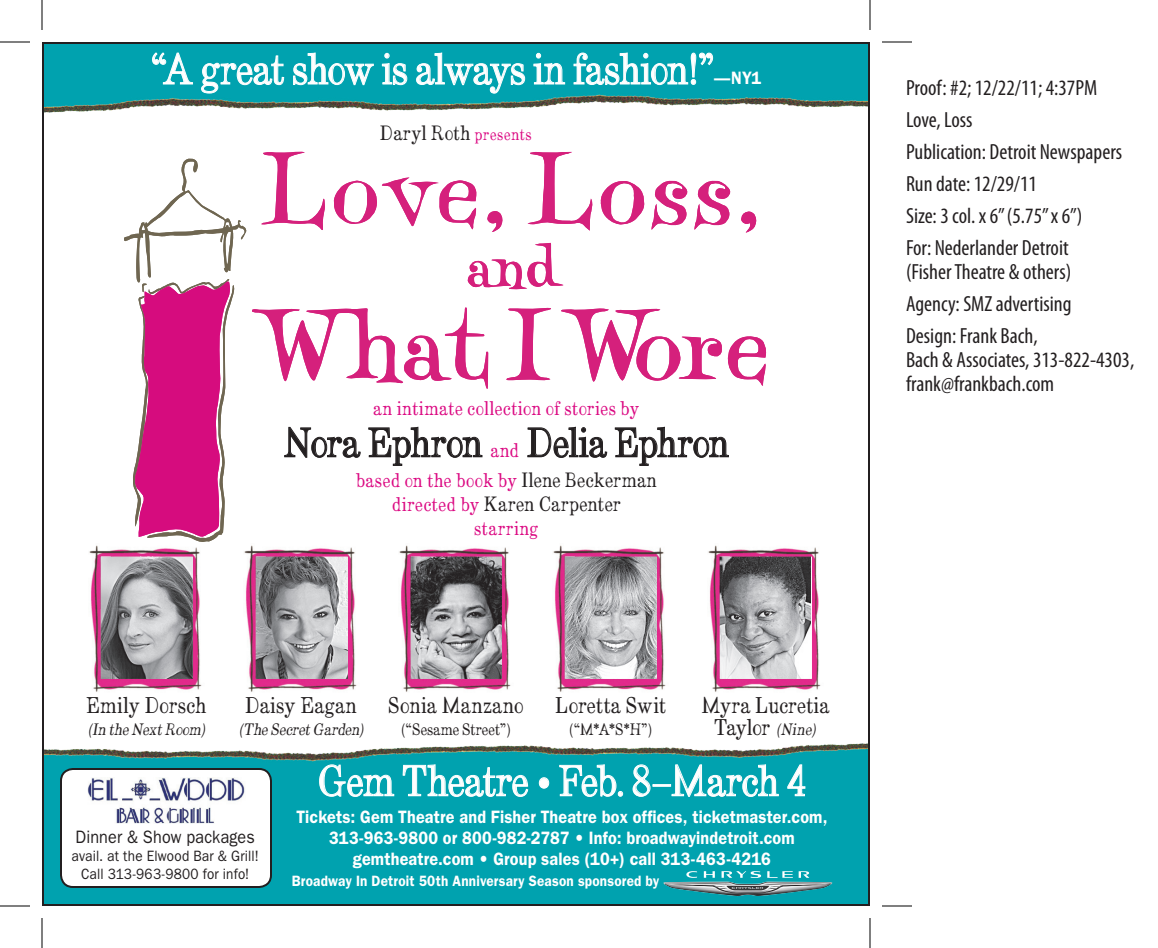
<style>
.page{position:relative;width:1158px;height:948px;background:#fff}
.page>*{position:absolute;margin:0;border:0;box-sizing:border-box;transform-origin:0 0}
.t1{font:700 42px "Artefact";letter-spacing:-.005em;color:#fff;scale:.9 1}
.t2{font:700 40px "Artefact";letter-spacing:-.005em;color:#231f20;scale:.9 1}
.t3{font:condensed 22px/32px "Myriad Pro";color:#231f20}
.t4{font:700 22px/22px "Artefact";letter-spacing:.03em;color:#231f20;text-align:center;scale:.9 1}
.t5{font:700 20px "Artefact";letter-spacing:.03em;color:#231f20;scale:.9 1}
.t6{font:700 19px "Artefact";letter-spacing:.04em;color:#db0982;scale:.9 1}
.t7{font:600 18px/21px "Franklin Gothic";letter-spacing:.01em;color:#fff;text-align:center;scale:.9 1}
.t8{font:18px "Franklin Gothic";letter-spacing:.01em;color:#231f20;scale:.9 1}
.t9{font:italic 700 16px "Artefact";color:#231f20;scale:.9 1}
.t10{font:700 16px "Artefact";letter-spacing:.015em;color:#231f20;scale:.9 1}
.t11{font:15px/18px "Franklin Gothic";letter-spacing:.015em;color:#231f20;text-align:center;scale:.9 1}
.t12{font:600 15px "Franklin Gothic";letter-spacing:.015em;color:#fff;scale:.9 1}
.s1{font-size:16px;color:#db0982}
.s2{font-size:19px;color:#db0982}
.s3{font-size:20px;color:#231f20}
.s4{font-style:italic;font-size:16px}
</style>
<div class="page">
<img style="left:45px;top:45px;width:822px;height:68px">
<img style="left:45px;top:743px;width:822px;height:160px">
<div style="left:61px;top:769px;width:210px;height:118px;background:#fff;border-radius:12px"></div>
<div style="left:60px;top:768px;width:212px;height:120px;border:2px solid #231f20;border-radius:12px"></div>
<img style="left:87px;top:777px;width:158px;height:47px">
<svg style="left:124px;top:151px;width:643px;height:391px"></svg>
<svg style="left:152px;top:52px;width:41px;height:32px"></svg>
<svg style="left:201px;top:56px;width:83px;height:37px;background:#31b4be"></svg>
<svg style="left:293px;top:53px;width:81px;height:32px;background:#34b4bf"></svg>
<svg style="left:382px;top:53px;width:25px;height:32px"></svg>
<svg style="left:416px;top:53px;width:109px;height:40px;background:#2cb1bc"></svg>
<svg style="left:534px;top:53px;width:31px;height:31px"></svg>
<svg style="left:574px;top:53px;width:139px;height:32px;background:#36b5bf"></svg>
<img style="left:89px;top:545px;width:113px;height:147px">
<img style="left:244px;top:545px;width:113px;height:147px">
<img style="left:399px;top:545px;width:112px;height:147px">
<img style="left:553px;top:545px;width:113px;height:147px">
<img style="left:708px;top:545px;width:113px;height:147px">
<svg style="left:319px;top:765px;width:75px;height:32px;background:#33b4be"></svg>
<svg style="left:403px;top:764px;width:125px;height:33px;background:#34b4bf"></svg>
<div style="left:539px;top:778px;width:10px;height:10px;border:1px solid #fff;border-radius:50%"></div>
<svg style="left:559px;top:764px;width:64px;height:33px;background:#35b5bf"></svg>
<svg style="left:633px;top:764px;width:146px;height:33px;background:#30b3be"></svg>
<svg style="left:788px;top:765px;width:17px;height:31px"></svg>
<img style="left:663px;top:882px;width:170px;height:14px">
<svg style="left:767px;top:871px;width:26px;height:7px"></svg>
<svg style="left:704px;top:871px;width:11px;height:7px"></svg>
<svg style="left:722px;top:871px;width:39px;height:7px"></svg>
<svg style="left:686px;top:871px;width:11px;height:7px"></svg>
<svg style="left:799px;top:871px;width:10px;height:7px"></svg>
<hr style="left:0;top:42px;width:30px;height:1px;background:#000">
<hr style="left:882px;top:42px;width:30px;height:1px;background:#000">
<hr style="left:0;top:906px;width:30px;height:1px;background:#000">
<hr style="left:882px;top:906px;width:30px;height:1px;background:#000">
<hr style="left:42px;top:0;width:1px;height:30px;background:#000">
<hr style="left:42px;top:918px;width:1px;height:30px;background:#000">
<hr style="left:870px;top:0;width:1px;height:30px;background:#000">
<hr style="left:870px;top:918px;width:1px;height:30px;background:#000">
<h1 class="t1" style="left:151px;top:45px;width:628px">“A great show is always in fashion!”</h1>
<p class="t7" style="left:714px;top:67px;width:54px">—NY1</p>
<p class="t5" style="left:380px;top:122px;width:170px">Daryl Roth <span class="s1">presents</span></p>
<p class="t6" style="left:374px;top:397px;width:297px">an intimate collection of stories by</p>
<h2 class="t2" style="left:284px;top:420px;width:496px">Nora Ephron <span class="s2">and</span> Delia Ephron</h2>
<p class="t6" style="left:356px;top:469px;width:336px">based on the book by <span class="s3">Ilene Beckerman</span></p>
<p class="t5" style="left:392px;top:492px;width:255px"><span class="s2">directed by</span> Karen Carpenter</p>
<p class="t6" style="left:475px;top:517px;width:72px">starring</p>
<p class="t4" style="left:86px;top:694px;width:135px">Emily Dorsch</p>
<p class="t9" style="left:87px;top:720px;width:137px">(In the NextRoom)</p>
<p class="t4" style="left:389px;top:694px;width:151px">Sonia Manzano</p>
<p class="t10" style="left:400px;top:720px;width:125px">(“Sesame Street”)</p>
<p class="t4" style="left:556px;top:694px;width:124px">Loretta Swit</p>
<p class="t10" style="left:569px;top:720px;width:95px">(“M*A*S*H”)</p>
<p class="t4" style="left:702px;top:694px;width:143px">Myra Lucretia<br>Taylor <span class="s4">(Nine)</span></p>
<h1 class="t1" style="left:318px;top:757px;width:544px">Gem Theatre • Feb. 8–March 4</h1>
<p class="t7" style="left:296px;top:806px;width:592px">Tickets: Gem Theatre and Fisher Theatre box offices, ticketmaster.com,<br>313-963-9800 or 800-982-2787 • Info: broadwayindetroit.com gemtheatre.com • Group sales (10+) call 313-463-4216</p>
<p class="t12" style="left:292px;top:872px;width:410px">Broadway In Detroit 50th Anniversary Season sponsored by</p>
<p class="t4" style="left:246px;top:694px;width:125px">Daisy Eagan</p>
<p class="t9" style="left:238px;top:720px;width:145px">(The SecretGarden)</p>
<p class="t8" style="left:76px;top:826px;width:201px">Dinner &amp; Show packages</p>
<p class="t11" style="left:72px;top:846px;width:210px">avail. at the Elwood Bar &amp; Grill!<br>Call 313-963-9800 for info!</p>
<p class="t3" style="left:906px;top:71px;width:218px">Proof: #2; 12/22/11; 4:37PM<br>Love, Loss<br>Publication: Detroit Newspapers<br>Run date: 12/29/11<br>Size: 3 col. x 6” (5.75” x 6”)<br>For: Nederlander Detroit</p>
<p class="t3" style="left:906px;top:255px;width:167px;text-align:justify">(Fisher Theatre &amp; others)<br>Agency: SMZ advertising Design: Frank Bach,</p>
<p class="t3" style="left:906px;top:347px;width:230px;line-height:24px">Bach &amp; Associates, 313-822-4303, frank@frankbach.com</p>
</div>
